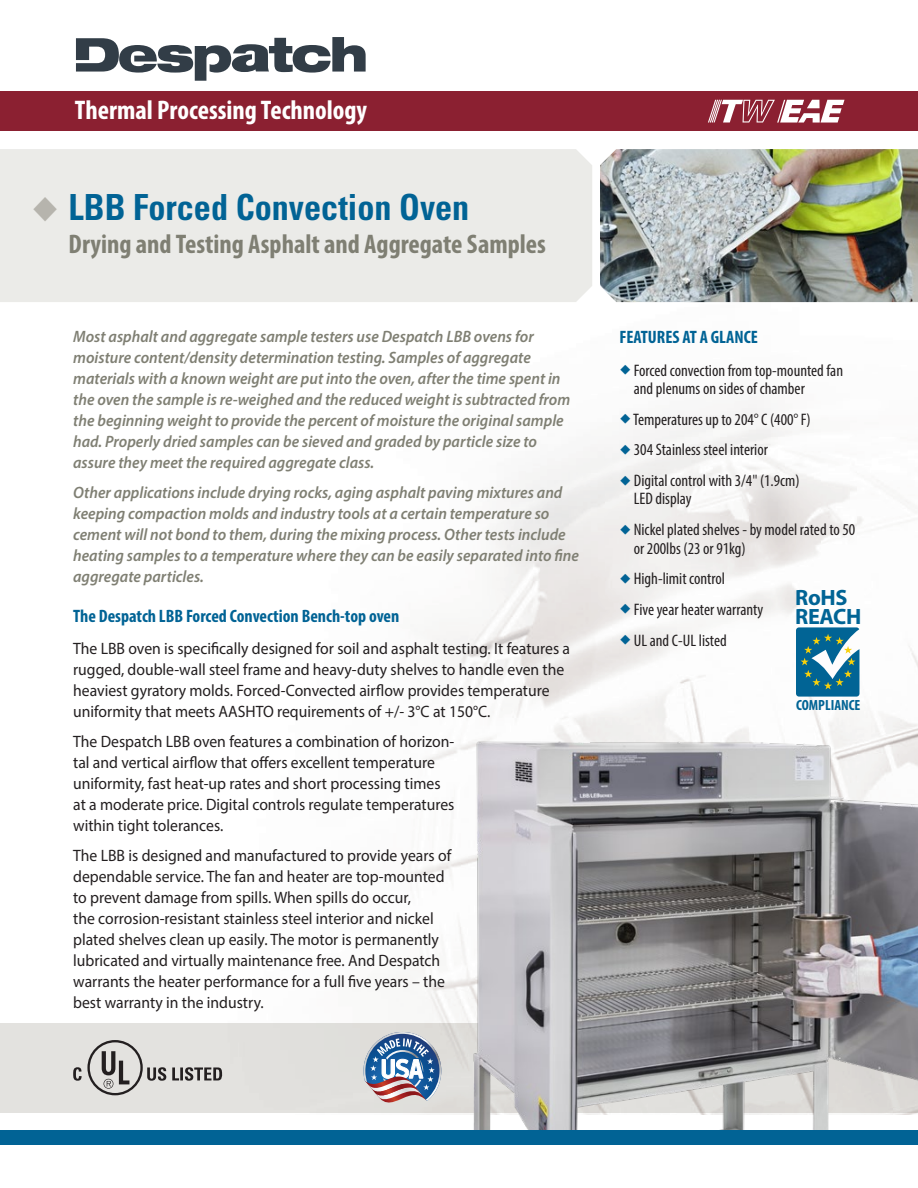
<style>
.page{position:relative;width:918px;height:1188px;background:#fff}
.page>*{position:absolute;margin:0;border:0;box-sizing:border-box;transform-origin:0 0}
.t1{font:700 condensed 36px "Univers";color:#016395;scale:.95 1}
.t2{font:700 condensed 27px "Myriad Pro";color:#7f7f73}
.t3{font:700 condensed 27px "Myriad Pro";color:#fff}
.t4{font:700 22.2px "Myriad Pro";letter-spacing:-.015em;color:#016495}
.t5{font:700 condensed 18px "Myriad Pro";color:#016395}
.t6{font:condensed 16.65px/18.3px "Myriad Pro";color:#231f20}
.t7{font:16.5px/21px "Myriad Pro";color:#231f20;scale:.95 1}
.t8{font:italic 600 16.5px/21px "Myriad Pro";color:#7f7f73;scale:.95 1}
.t9{font:700 condensed 14.85px "Myriad Pro";color:#016495}
.s1{color:#b6b4ad}
.s2{color:#016395}
.s3{font-size:16.5px}
</style>
<div class="page">
<div style="left:0;top:149px;width:592px;height:153px;background:#ebebe8"></div>
<div style="left:0;top:1023px;width:918px;height:89px;background:#e3e2df"></div>
<img style="left:600px;top:149px;width:318px;height:153px">
<div style="left:0;top:1130px;width:918px;height:14px;background:#016395"></div>
<div style="left:87px;top:1040px;width:56px;height:55px;border:2px solid #231f20;border-radius:50%"></div>
<svg style="left:73px;top:1051px;width:149px;height:38px"></svg>
<svg style="left:76px;top:37px;width:290px;height:44px"></svg>
<div style="left:0;top:91px;width:918px;height:40px;background:#8b2031"></div>
<svg style="left:708px;top:100px;width:137px;height:23px"></svg>
<svg style="left:796px;top:627px;width:63px;height:70px;background:#3a849f"></svg>
<img style="left:363px;top:1032px;width:78px;height:71px">
<img style="left:455px;top:725px;width:463px;height:405px">
<h2 class="t3" style="left:75px;top:93px;width:294px">Thermal Processing Technology</h2>
<h1 class="t1" style="left:31px;top:185px;width:463px"><span class="s1">◆</span> LBB Forced Convection Oven</h1>
<h2 class="t2" style="left:69px;top:227px;width:479px">Drying and Testing Asphalt and Aggregate Samples</h2>
<p class="t8" style="left:73px;top:326px;width:525px">Most asphalt and aggregate sample testers use Despatch LBB ovens for moisture content/density determination testing. Samples of aggregate materials with a known weight are put into the oven, after the time spent in the oven the sample is re-weighed and the reduced weight is subtracted from the beginning weight to provide the percent of moisture the original sample had. Properly dried samples can be sieved and graded by particle size to assure they meet the required aggregate class.</p>
<p class="t8" style="left:73px;top:482px;width:534px">Other applications include drying rocks, aging asphalt paving mixtures and keeping compaction molds and industry tools at a certain temperature so cement will not bond to them, during the mixing process. Other tests include heating samples to a temperature where they can be easily separated into fine aggregate particles.</p>
<p class="t5" style="left:73px;top:605px;width:328px">The Despatch LBB Forced Convection Bench-top oven</p>
<p class="t7" style="left:73px;top:638px;width:525px">The LBB oven is specifically designed for soil and asphalt testing. It features a rugged, double-wall steel frame and heavy-duty shelves to handle even the heaviest gyratory molds. Forced-Convected airflow provides temperature uniformity that meets AASHTO requirements of +/- 3°C at 150°C.</p>
<p class="t7" style="left:73px;top:731px;width:403px">The Despatch LBB oven features a combination of horizon&shy;tal and vertical airflow that offers excellent temperature uniformity, fast heat-up rates and short processing times at a moderate price. Digital controls regulate temperatures within tight tolerances.</p>
<p class="t7" style="left:73px;top:845px;width:399px">The LBB is designed and manufactured to provide years of dependable service. The fan and heater are top-mounted to prevent damage from spills. When spills do occur,<br>the corrosion-resistant stainless steel interior and nickel plated shelves clean up easily. The motor is permanently lubricated and virtually maintenance free. And Despatch warrants the heater performance for a full five years – the best warranty in the industry.</p>
<p class="t5" style="left:619px;top:326px;width:140px">FEATURES AT A GLANCE</p>
<p class="t6" style="left:634px;top:361px;width:211px;text-indent:-14px"><span class="s2">◆</span> Forced convection from top-mounted fan and plenums on sides of chamber</p>
<p class="t6" style="left:619px;top:410px;width:193px"><span class="s2">◆</span> Temperatures up to 204° C (400° F)</p>
<p class="t6" style="left:619px;top:441px;width:150px"><span class="s2">◆</span> 304 Stainless steel interior</p>
<p class="t6" style="left:634px;top:471px;width:167px;text-indent:-14px"><span class="s2">◆</span> Digital control with 3/4<span class="s3">" (1.9cm)<br></span>LED display</p>
<p class="t6" style="left:634px;top:520px;width:223px;text-indent:-14px"><span class="s2">◆</span> Nickel plated shelves - by model rated to 50 or 200lbs (23 or 91kg)</p>
<p class="t6" style="left:619px;top:569px;width:107px"><span class="s2">◆</span> High-limit control</p>
<p class="t6" style="left:619px;top:600px;width:146px"><span class="s2">◆</span> Five year heater warranty</p>
<p class="t6" style="left:619px;top:631px;width:109px"><span class="s2">◆</span> UL and C-UL listed</p>
<h3 class="t4" style="left:795px;top:583px;width:54px">RoHS</h3>
<h3 class="t4" style="left:795px;top:602px;width:68px">REACH</h3>
<p class="t9" style="left:796px;top:696px;width:66px">COMPLIANCE</p>
</div>
